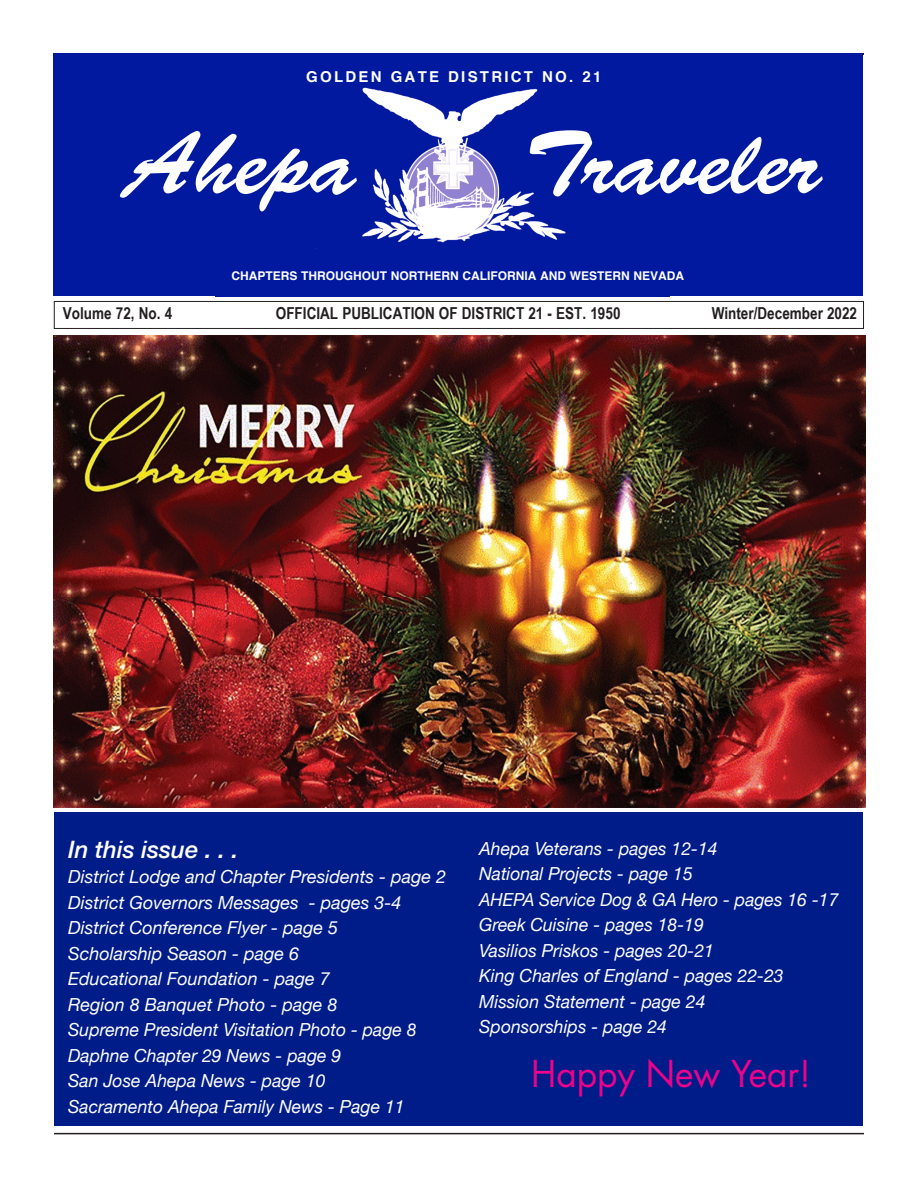
<style>
.page{position:relative;width:918px;height:1188px;background:#fff}
.page>*{position:absolute;margin:0;border:0;box-sizing:border-box;transform-origin:0 0}
.t1{font:90px "Brush Script Std";color:#fff}
.t2{font:36px "Futura";color:#ed028c}
.t3{font:italic 500 24px "Helvetica Neue";color:#fff}
.t4{font:italic 18px/25.5px "Helvetica Neue";color:#fff}
.t5{font:700 16.5px "Arial Narrow";color:#231f20}
.t6{font:700 15px "Helvetica";letter-spacing:.15em;color:#fff}
.t7{font:700 12px "Helvetica";color:#fff}
</style>
<div class="page">
<hr style="left:54px;top:53px;width:810px;height:2px;background:#231f20">
<hr style="left:54px;top:1133px;width:810px;height:1px;background:#231f20">
<div style="left:53px;top:47px;width:810px;height:249px;background:#00199f"></div>
<img style="left:315px;top:87px;width:251px;height:162px">
<div style="left:54px;top:301px;width:810px;height:28px;border:1px solid #231f20"></div>
<div style="left:23px;top:2px;width:863px;height:51px;background:#fff"></div>
<div style="left:55px;top:812px;width:808px;height:314px;background:#001c88"></div>
<img style="left:54px;top:335px;width:811px;height:473px">
<p class="t6" style="left:306px;top:64px;width:297px">GOLDEN GATE DISTRICT NO. 21</p>
<h1 class="t1" style="left:126px;top:113px;width:231px">Ahepa</h1>
<h1 class="t1" style="left:525px;top:113px;width:298px">Traveler</h1>
<p class="t7" style="left:232px;top:266px;width:454px">CHAPTERS THROUGHOUT NORTHERN CALIFORNIA AND WESTERN NEVADA</p>
<p class="t5" style="left:63px;top:303px;width:111px">Volume 72, No. 4</p>
<p class="t5" style="left:276px;top:303px;width:346px">OFFICIAL PUBLICATION OF DISTRICT 21 - EST. 1950</p>
<p class="t5" style="left:712px;top:303px;width:147px">Winter/December 2022</p>
<h3 class="t3" style="left:68px;top:829px;width:172px">In this issue . . .</h3>
<p class="t4" style="left:68px;top:865px;width:380px">District Lodge and Chapter Presidents - page 2<br>District Governors Messages - pages 3-4<br>District Conference Flyer - page 5<br>Scholarship Season - page 6<br>Educational Foundation - page 7<br>Region 8 Banquet Photo - page 8<br>Supreme President Visitation Photo - page 8<br>Daphne Chapter 29 News - page 9<br>San Jose Ahepa News - page 10<br>Sacramento Ahepa Family News - Page 11</p>
<p class="t4" style="left:479px;top:837px;width:361px">Ahepa Veterans - pages 12-14<br>National Projects - page 15<br>AHEPA Service Dog &amp; GA Hero - pages 16 -17<br>Greek Cuisine - pages 18-19<br>Vasilios Priskos - pages 20-21<br>King Charles of England - pages 22-23<br>Mission Statement - page 24<br>Sponsorships - page 24</p>
<h2 class="t2" style="left:531px;top:1051px;width:281px">Happy New Year!</h2>
</div>
